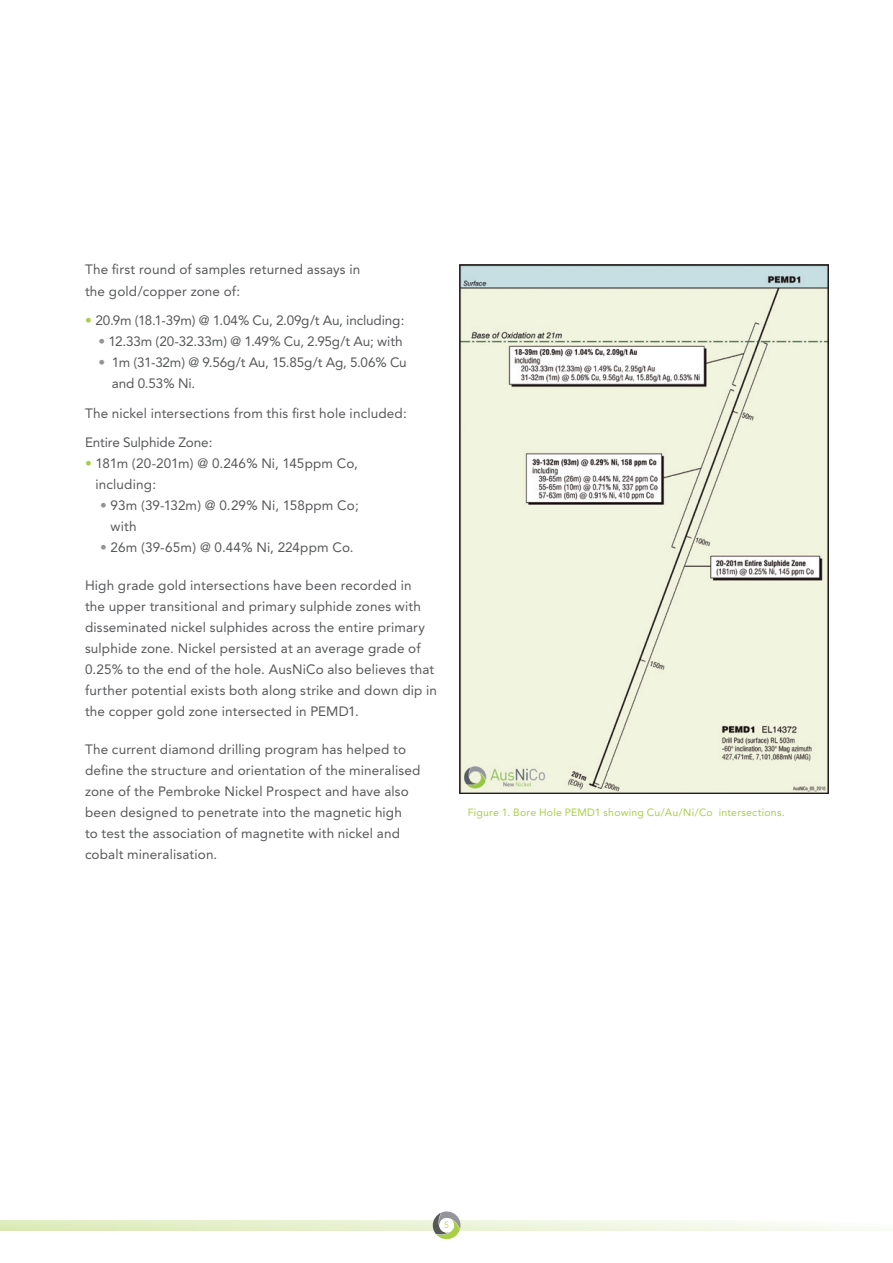
<style>
.page{position:relative;width:893px;height:1263px;background:#fff}
.page>*{position:absolute;margin:0;border:0;box-sizing:border-box;transform-origin:0 0}
.t1{font:13.5px/21px "Avenir";letter-spacing:.01em;color:#57585a}
.t2{font:13.5px "Avenir";letter-spacing:-.01em;color:#57585a}
.t3{font:13.5px/21px "Avenir";letter-spacing:-.015em;color:#57585a}
.t4{font:10.5px "Avenir";letter-spacing:.02em;color:#a8cf46}
.t5{font:300 9px "Avenir";color:#a8cf46}
.s1{color:#a8cf46}
.s2{color:#939598}
</style>
<div class="page">
<svg style="left:0;top:1220px;width:892px;height:11px"></svg>
<svg style="left:433px;top:1211px;width:28px;height:28px"></svg>
<div style="left:439px;top:1218px;width:15px;height:14px;background:#fff;border-radius:50%"></div>
<img style="left:459px;top:264px;width:370px;height:529px">
<p class="t1" style="left:85px;top:259px;width:277px">The first round of samples returned assays in the gold/copper zone of:</p>
<p class="t2" style="left:85px;top:312px;width:321px"><span class="s1">•</span> 20.9m (18.1-39m) @ 1.04% Cu, 2.09g/t Au, including:</p>
<p class="t2" style="left:99px;top:333px;width:305px"><span class="s2">•</span> 12.33m (20-32.33m) @ 1.49% Cu, 2.95g/t Au; with</p>
<p class="t3" style="left:112px;top:352px;width:296px;text-indent:-13px"><span class="s2">•</span> 1m (31-32m) @ 9.56g/t Au, 15.85g/t Ag, 5.06% Cu and 0.53% Ni.</p>
<p class="t1" style="left:85px;top:398px;width:323px;line-height:29.5px">The nickel intersections from this first hole included:<br>Entire Sulphide Zone:</p>
<p class="t1" style="left:96px;top:453px;width:264px;text-indent:-11px"><span class="s1">•</span> 181m (20-201m) @ 0.246% Ni, 145ppm Co, including:</p>
<p class="t1" style="left:111px;top:495px;width:250px;text-indent:-11px"><span class="s2">•</span> 93m (39-132m) @ 0.29% Ni, 158ppm Co; with</p>
<p class="t1" style="left:100px;top:537px;width:255px"><span class="s2">•</span> 26m (39-65m) @ 0.44% Ni, 224ppm Co.</p>
<p class="t1" style="left:85px;top:575px;width:353px">High grade gold intersections have been recorded in<br>the upper transitional and primary sulphide zones with disseminated nickel sulphides across the entire primary sulphide zone. Nickel persisted at an average grade of 0.25% to the end of the hole. AusNiCo also believes that further potential exists both along strike and down dip in the copper gold zone intersected in PEMD1.</p>
<p class="t1" style="left:85px;top:739px;width:337px">The current diamond drilling program has helped to define the structure and orientation of the mineralised zone of the Pembroke Nickel Prospect and have also been designed to penetrate into the magnetic high<br>to test the association of magnetite with nickel and cobalt mineralisation.</p>
<p class="t4" style="left:468px;top:806px;width:318px">Figure 1. Bore Hole PEMD1 showing Cu/Au/Ni/Co intersections.</p>
<p class="t5" style="left:444px;top:1220px;width:6px">5</p>
</div>
